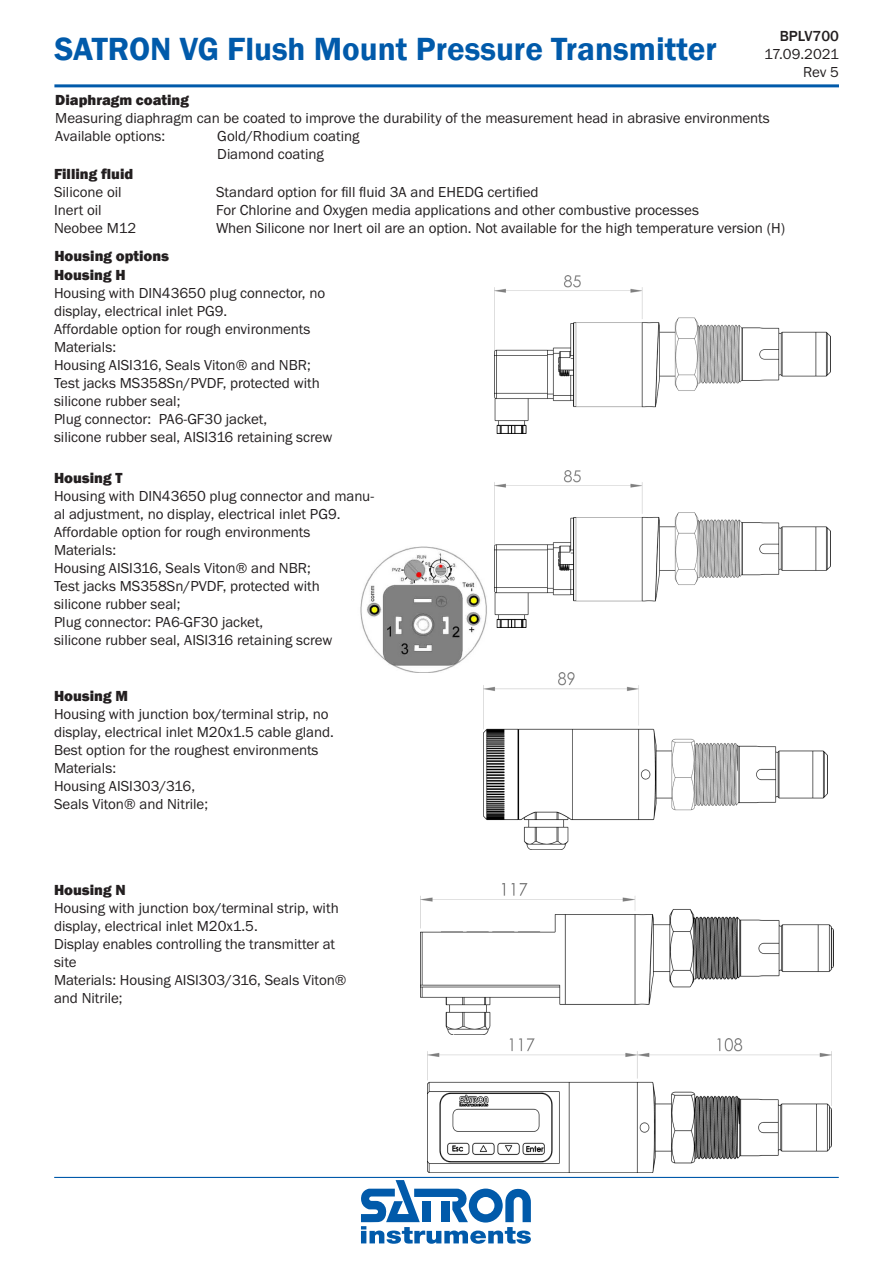
<style>
.page{position:relative;width:893px;height:1263px;background:#fff}
.page>*{position:absolute;margin:0;border:0;box-sizing:border-box;transform-origin:0 0}
.t1{font:600 33px "Franklin Gothic";color:#015aaa}
.Satron_body_text{font:15px/18px "Franklin Gothic FS";letter-spacing:-.005em;color:#231f20}
.Satron_body_header{font:800 15px "Franklin Gothic";color:#231f20}
.t2{font:500 15px "Franklin Gothic";color:#231f20}
</style>
<div class="page">
<hr style="left:54px;top:84px;width:785px;height:3px;background:#015aaa">
<svg style="left:361px;top:1180px;width:170px;height:64px"></svg>
<hr style="left:54px;top:1177px;width:785px;height:1px;background:#015aaa">
<img style="left:495px;top:276px;width:335px;height:157px">
<img style="left:495px;top:470px;width:335px;height:158px">
<img style="left:360px;top:546px;width:127px;height:127px">
<img style="left:483px;top:673px;width:345px;height:177px">
<img style="left:421px;top:883px;width:412px;height:152px">
<img style="left:428px;top:1039px;width:403px;height:133px">
<h1 class="t1" style="left:54px;top:29px;width:664px">SATRON VG Flush Mount Pressure Transmitter</h1>
<p class="t2" style="left:780px;top:27px;width:61px">BPLV700</p>
<p class="Satron_body_text" style="left:764px;top:45px;width:76px;text-align:right">17.09.2021<br>Rev 5</p>
<p class="Satron_body_header" style="left:55px;top:90px;width:135px">Diaphragm coating</p>
<p class="Satron_body_text" style="left:55px;top:109px;width:716px">Measuring diaphragm can be coated to improve the durability of the measurement head in abrasive environments</p>
<p class="Satron_body_text" style="left:55px;top:127px;width:111px">Available options:</p>
<p class="Satron_body_text" style="left:217px;top:127px;width:144px">Gold/Rhodium coating</p>
<p class="Satron_body_text" style="left:217px;top:145px;width:108px">Diamond coating</p>
<p class="Satron_body_header" style="left:54px;top:164px;width:81px">Filling fluid</p>
<p class="Satron_body_text" style="left:54px;top:183px;width:69px">Silicone oil</p>
<p class="Satron_body_text" style="left:216px;top:183px;width:324px">Standard option for fill fluid 3A and EHEDG certified</p>
<p class="Satron_body_text" style="left:54px;top:201px;width:49px">Inert oil</p>
<p class="Satron_body_text" style="left:216px;top:201px;width:485px">For Chlorine and Oxygen media applications and other combustive processes</p>
<p class="Satron_body_text" style="left:54px;top:219px;width:84px">Neobee M12</p>
<p class="Satron_body_text" style="left:216px;top:219px;width:571px">When Silicone nor Inert oil are an option. Not available for the high temperature version (H)</p>
<p class="Satron_body_header" style="left:54px;top:266px;width:73px">Housing H</p>
<p class="Satron_body_text" style="left:54px;top:285px;width:273px">Housing with DIN43650 plug connector, no display, electrical inlet PG9.</p>
<p class="Satron_body_text" style="left:54px;top:321px;width:258px">Affordable option for rough environments</p>
<p class="Satron_body_text" style="left:54px;top:339px;width:64px">Materials:</p>
<p class="Satron_body_text" style="left:54px;top:357px;width:258px">Housing AISI316, Seals Viton® and NBR;</p>
<p class="Satron_body_text" style="left:54px;top:375px;width:267px">Test jacks MS358Sn/PVDF, protected with</p>
<p class="Satron_body_text" style="left:54px;top:393px;width:128px">silicone rubber seal;</p>
<p class="Satron_body_text" style="left:54px;top:411px;width:215px">Plug connector: PA6-GF30 jacket,</p>
<p class="Satron_body_text" style="left:54px;top:429px;width:280px">silicone rubber seal, AISI316 retaining screw</p>
<p class="Satron_body_header" style="left:54px;top:246px;width:116px">Housing options</p>
<p class="Satron_body_header" style="left:54px;top:468px;width:70px">Housing T</p>
<p class="Satron_body_text" style="left:54px;top:487px;width:322px">Housing with DIN43650 plug connector and manu&shy;al adjustment, no display, electrical inlet PG9.</p>
<p class="Satron_body_text" style="left:54px;top:523px;width:258px">Affordable option for rough environments</p>
<p class="Satron_body_text" style="left:54px;top:541px;width:64px">Materials:</p>
<p class="Satron_body_text" style="left:54px;top:559px;width:258px">Housing AISI316, Seals Viton® and NBR;</p>
<p class="Satron_body_text" style="left:54px;top:577px;width:267px">Test jacks MS358Sn/PVDF, protected with</p>
<p class="Satron_body_text" style="left:54px;top:595px;width:128px">silicone rubber seal;</p>
<p class="Satron_body_text" style="left:54px;top:613px;width:211px">Plug connector: PA6-GF30 jacket,</p>
<p class="Satron_body_text" style="left:54px;top:631px;width:280px">silicone rubber seal, AISI316 retaining screw</p>
<p class="Satron_body_header" style="left:54px;top:687px;width:76px">Housing M</p>
<p class="Satron_body_text" style="left:54px;top:706px;width:281px">Housing with junction box/terminal strip, no display, electrical inlet M20x1.5 cable gland.</p>
<p class="Satron_body_text" style="left:54px;top:742px;width:266px">Best option for the roughest environments</p>
<p class="Satron_body_text" style="left:54px;top:760px;width:64px">Materials:</p>
<p class="Satron_body_text" style="left:54px;top:778px;width:143px">Housing AISI303/316,</p>
<p class="Satron_body_text" style="left:54px;top:796px;width:156px">Seals Viton® and Nitrile;</p>
<p class="Satron_body_header" style="left:54px;top:880px;width:73px">Housing N</p>
<p class="Satron_body_text" style="left:54px;top:899px;width:286px">Housing with junction box/terminal strip, with display, electrical inlet M20x1.5.</p>
<p class="Satron_body_text" style="left:54px;top:935px;width:283px">Display enables controlling the transmitter at site</p>
<p class="Satron_body_text" style="left:54px;top:971px;width:294px">Materials: Housing AISI303/316, Seals Viton® and Nitrile;</p>
</div>
